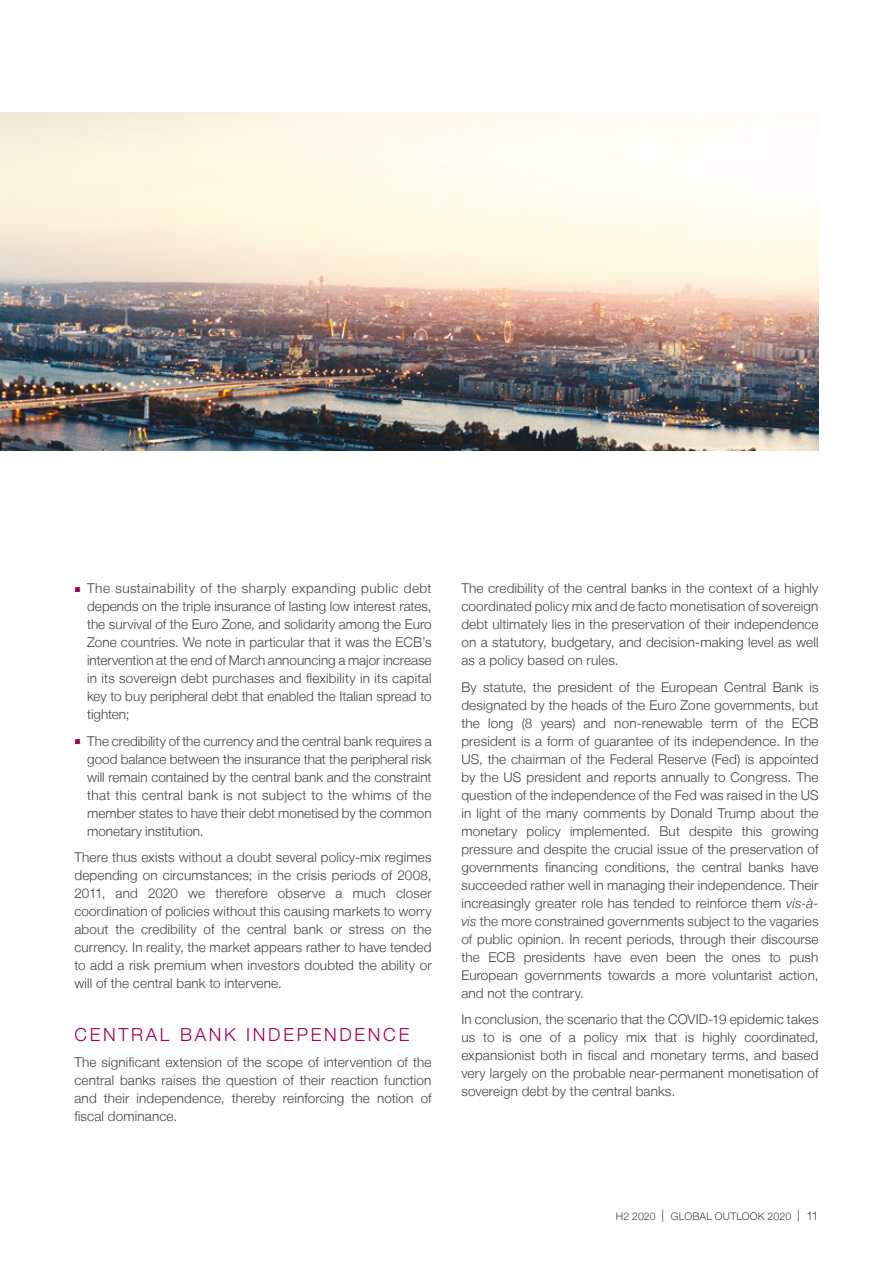
<style>
.page{position:relative;width:893px;height:1263px;background:#fff}
.page>*{position:absolute;margin:0;border:0;box-sizing:border-box;transform-origin:0 0}
.t1{font:300 18px "Helvetica Neue LT";letter-spacing:.15em;color:#a30156}
.t2{font:300 13.5px/18px "Helvetica Neue LT";letter-spacing:.01em;color:#424241;text-align:justify}
.t3{font:300 10.5px "Helvetica Neue LT";letter-spacing:.015em;color:#424241}
.s1{font-family:"Garamond";font-weight:400;font-size:10.5px;color:#a30156}
.s2{font-style:italic}
.s3{font-size:12px}
</style>
<div class="page">
<img style="left:0;top:113px;width:819px;height:338px">
<p class="t2" style="left:87px;top:579px;width:346px;text-indent:-13px"><span class="s1">■</span> The sustainability of the sharply expanding public debt depends on the triple insurance of lasting low interest rates, the survival of the Euro Zone, and solidarity among the Euro Zone countries. We note in particular that it was the ECB’s intervention at the end of March announcing a major increase in its sovereign debt purchases and flexibility in its capital key to buy peripheral debt that enabled the Italian spread to tighten;</p>
<p class="t2" style="left:87px;top:732px;width:346px;text-indent:-13px"><span class="s1">■</span> The credibility of the currency and the central bank requires a good balance between the insurance that the peripheral risk will remain contained by the central bank and the constraint that this central bank is not subject to the whims of the member states to have their debt monetised by the common monetary institution.</p>
<p class="t2" style="left:74px;top:848px;width:359px">There thus exists without a doubt several policy-mix regimes depending on circumstances; in the crisis periods of 2008, 2011, and 2020 we therefore observe a much closer coordination of policies without this causing markets to worry about the credibility of the central bank or stress on the currency. In reality, the market appears rather to have tended to add a risk premium when investors doubted the ability or will of the central bank to intervene.</p>
<h1 class="t1" style="left:74px;top:1023px;width:336px">CENTRAL BANK INDEPENDENCE</h1>
<p class="t2" style="left:74px;top:1053px;width:359px">The significant extension of the scope of intervention of the central banks raises the question of their reaction function and their independence, thereby reinforcing the notion of fiscal dominance.</p>
<p class="t2" style="left:461px;top:579px;width:359px">The credibility of the central banks in the context of a highly coordinated policy mix and de facto monetisation of sovereign debt ultimately lies in the preservation of their independence on a statutory, budgetary, and decision-making level as well as a policy based on rules.</p>
<p class="t2" style="left:461px;top:678px;width:359px">By statute, the president of the European Central Bank is designated by the heads of the Euro Zone governments, but the long (8 years) and non-renewable term of the ECB president is a form of guarantee of its independence. In the US, the chairman of the Federal Reserve (Fed) is appointed by the US president and reports annually to Congress. The question of the independence of the Fed was raised in the US in light of the many comments by Donald Trump about the monetary policy implemented. But despite this growing pressure and despite the crucial issue of the preservation of governments financing conditions, the central banks have succeeded rather well in managing their independence. Their increasingly greater role has tended to reinforce them <span class="s2">vis-à&shy;vis</span> the more constrained governments subject to the vagaries of public opinion. In recent periods, through their discourse the ECB presidents have even been the ones to push European governments towards a more voluntarist action, and not the contrary.</p>
<p class="t2" style="left:461px;top:1010px;width:359px">In conclusion, the scenario that the COVID-19 epidemic takes us to is one of a policy mix that is highly coordinated, expansionist both in fiscal and monetary terms, and based very largely on the probable near-permanent monetisation of sovereign debt by the central banks.</p>
<p class="t3" style="left:616px;top:1210px;width:204px">H2 2020 <span class="s3">|</span> GLOBAL OUTLOOK 2020 <span class="s3">| 11</span></p>
</div>
